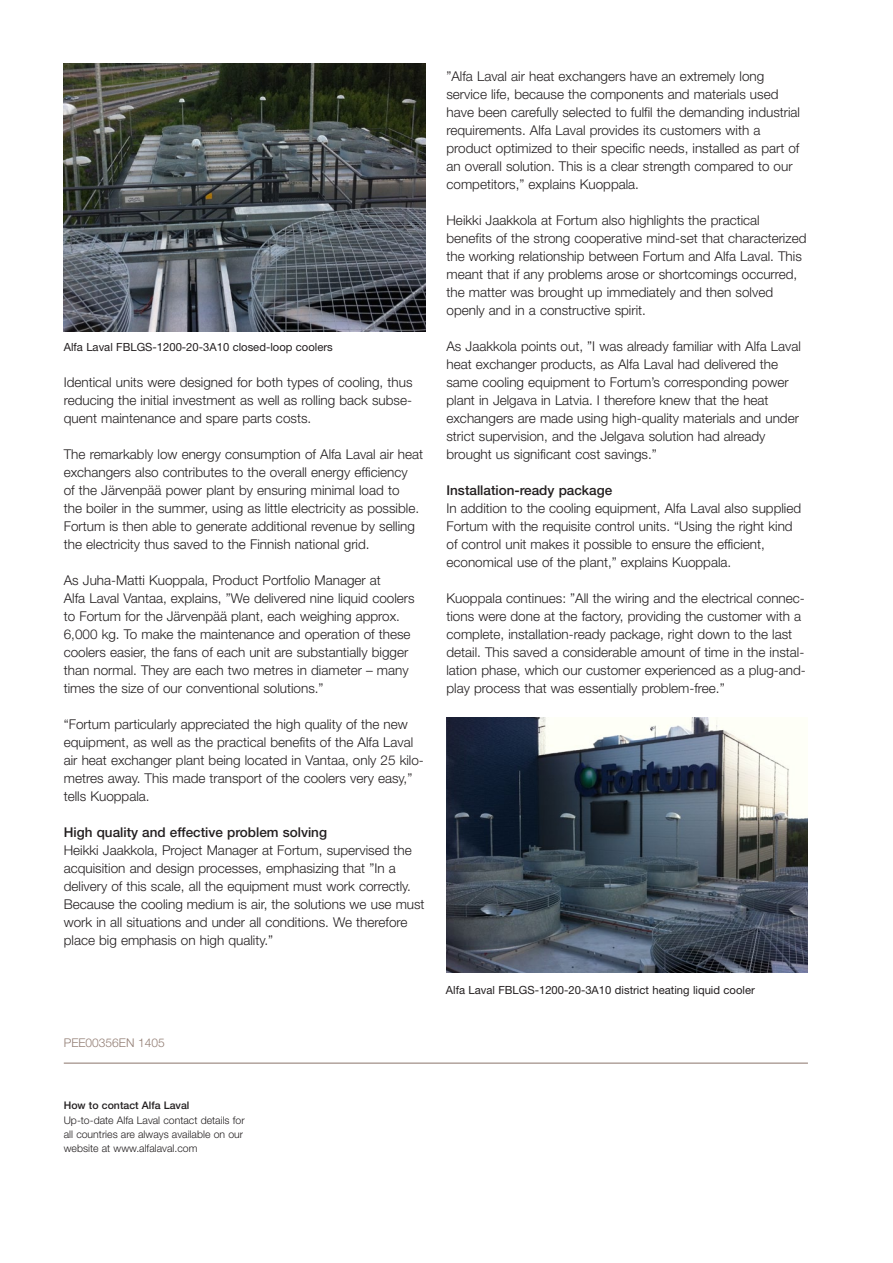
<style>
.page{position:relative;width:893px;height:1263px;background:#fff}
.page>*{position:absolute;margin:0;border:0;box-sizing:border-box;transform-origin:0 0}
.t1{font:300 13.5px/18px "Helvetica Neue";color:#231f20}
.t2{font:500 13.5px "Helvetica Neue";color:#231f20}
.t3{font:300 12px "Helvetica Neue";color:#927d73}
.t4{font:11.25px "Helvetica Neue LT Pro";color:#231f20}
.t5{font:300 10.5px/14.2px "Helvetica Neue";color:#231f20}
.t6{font:500 10.5px "Helvetica Neue";color:#231f20}
</style>
<div class="page">
<hr style="left:64px;top:1062px;width:744px;height:2px;background:#927d73">
<img style="left:64px;top:64px;width:361px;height:268px">
<img style="left:446px;top:717px;width:362px;height:255px">
<p class="t4" style="left:64px;top:340px;width:271px">Alfa Laval FBLGS-1200-20-3A10 closed-loop coolers</p>
<p class="t1" style="left:64px;top:373px;width:350px;text-align:justify">Identical units were designed for both types of cooling, thus reducing the initial investment as well as rolling back subse&shy;quent maintenance and spare parts costs.</p>
<p class="t1" style="left:64px;top:445px;width:361px">The remarkably low energy consumption of Alfa Laval air heat exchangers also contributes to the overall energy efficiency<br>of the Järvenpää power plant by ensuring minimal load to<br>the boiler in the summer, using as little electricity as possible.<br>Fortum is then able to generate additional revenue by selling the electricity thus saved to the Finnish national grid.</p>
<p class="t1" style="left:64px;top:571px;width:352px">As Juha-Matti Kuoppala, Product Portfolio Manager at<br>Alfa Laval Vantaa, explains, ”We delivered nine liquid coolers to Fortum for the Järvenpää plant, each weighing approx.<br>6,000 kg. To make the maintenance and operation of these coolers easier, the fans of each unit are substantially bigger than normal. They are each two metres in diameter – many times the size of our conventional solutions.”</p>
<p class="t1" style="left:64px;top:715px;width:362px">“Fortum particularly appreciated the high quality of the new equipment, as well as the practical benefits of the Alfa Laval air heat exchanger plant being located in Vantaa, only 25 kilo&shy;metres away. This made transport of the coolers very easy,” tells Kuoppala.</p>
<p class="t2" style="left:64px;top:824px;width:265px">High quality and effective problem solving</p>
<p class="t1" style="left:64px;top:841px;width:362px">Heikki Jaakkola, Project Manager at Fortum, supervised the acquisition and design processes, emphasizing that ”In a delivery of this scale, all the equipment must work correctly.<br>Because the cooling medium is air, the solutions we use must work in all situations and under all conditions. We therefore place big emphasis on high quality.”</p>
<p class="t3" style="left:64px;top:1035px;width:103px">PEE00356EN 1405</p>
<p class="t1" style="left:446px;top:67px;width:355px">”Alfa Laval air heat exchangers have an extremely long service life, because the components and materials used have been carefully selected to fulfil the demanding industrial requirements. Alfa Laval provides its customers with a product optimized to their specific needs, installed as part of an overall solution. This is a clear strength compared to our competitors,” explains Kuoppala.</p>
<p class="t1" style="left:446px;top:211px;width:361px">Heikki Jaakkola at Fortum also highlights the practical benefits of the strong cooperative mind-set that characterized the working relationship between Fortum and Alfa Laval. This meant that if any problems arose or shortcomings occurred, the matter was brought up immediately and then solved openly and in a constructive spirit.</p>
<p class="t1" style="left:446px;top:337px;width:356px">As Jaakkola points out, ”I was already familiar with Alfa Laval heat exchanger products, as Alfa Laval had delivered the same cooling equipment to Fortum’s corresponding power plant in Jelgava in Latvia. I therefore knew that the heat exchangers are made using high-quality materials and under strict supervision, and the Jelgava solution had already brought us significant cost savings.”</p>
<p class="t2" style="left:446px;top:482px;width:167px">Installation-ready package</p>
<p class="t1" style="left:446px;top:499px;width:356px">In addition to the cooling equipment, Alfa Laval also supplied Fortum with the requisite control units. “Using the right kind of control unit makes it possible to ensure the efficient, economical use of the plant,” explains Kuoppala.</p>
<p class="t1" style="left:446px;top:589px;width:361px">Kuoppala continues: ”All the wiring and the electrical connec&shy;tions were done at the factory, providing the customer with a complete, installation-ready package, right down to the last detail. This saved a considerable amount of time in the instal&shy;lation phase, which our customer experienced as a plug-and&shy;play process that was essentially problem-free.”</p>
<p class="t4" style="left:446px;top:983px;width:310px">Alfa Laval FBLGS-1200-20-3A10 district heating liquid cooler</p>
<p class="t6" style="left:64px;top:1099px;width:127px">How to contact Alfa Laval</p>
<p class="t5" style="left:64px;top:1112px;width:182px">Up-to-date Alfa Laval contact details for all countries are always available on our website at www.alfalaval.com</p>
</div>
